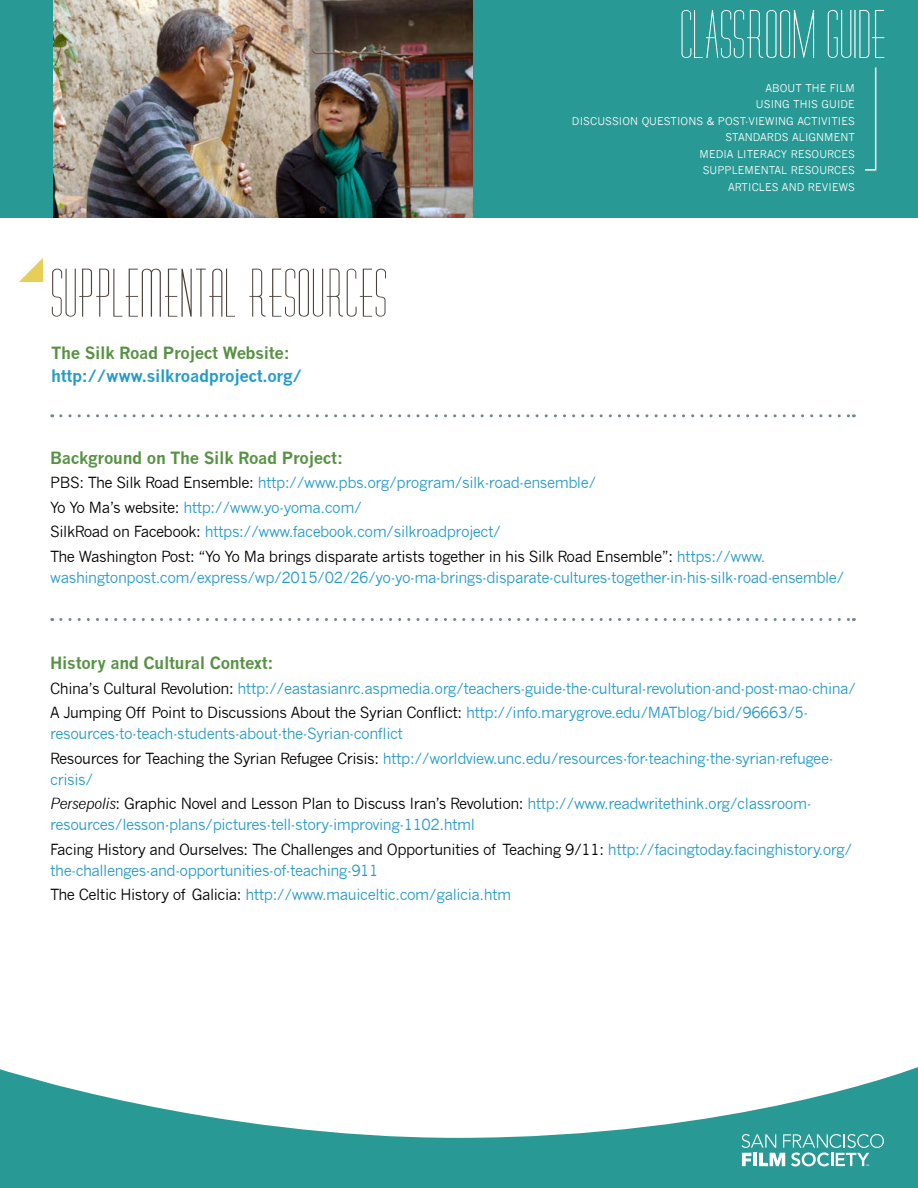
<style>
.page{position:relative;width:918px;height:1188px;background:#fff}
.page>*{position:absolute;margin:0;border:0;box-sizing:border-box;transform-origin:0 0}
.t1{font:60px "Diner";letter-spacing:.035em;color:#4d413b}
.t2{font:700 16.5px "News Gothic";letter-spacing:-.02em;color:#579243}
.t3{font:700 16.5px "News Gothic";letter-spacing:-.02em;color:#269bc6}
.t4{font:15px/24.5px "News Gothic";letter-spacing:-.03em;color:#269bc6}
.t5{font:15px/24.5px "News Gothic";letter-spacing:-.03em;color:#000}
.t6{font:10.5px/16.5px "News Gothic";letter-spacing:.01em;color:#fff;text-align:right}
.s1{color:#269bc6}
.s2{color:#000}
.s3{font-style:italic}
</style>
<div class="page">
<div style="left:0;top:0;width:918px;height:218px;background:#289995"></div>
<svg style="left:0;top:1067px;width:918px;height:121px;fill:#289995"></svg>
<svg style="left:61px;top:414px;width:793px;height:3px"></svg>
<svg style="left:61px;top:618px;width:793px;height:3px"></svg>
<svg style="left:19px;top:258px;width:24px;height:24px"></svg>
<svg style="left:865px;top:67px;width:12px;height:104px"></svg>
<img style="left:53px;top:0;width:419px;height:218px">
<svg style="left:682px;top:10px;width:202px;height:48px"></svg>
<svg style="left:742px;top:1134px;width:142px;height:32px"></svg>
<h1 class="t1" style="left:51px;top:261px;width:337px">SUPPLEMENTAL RESOURCES</h1>
<p class="t2" style="left:51px;top:343px;width:240px">The Silk Road Project Website:</p>
<p class="t3" style="left:51px;top:366px;width:252px">http://www.silkroadproject.org/</p>
<p class="t6" style="left:572px;top:80px;width:284px">ABOUT THE FILM<br>USING THIS GUIDE<br>DISCUSSION QUESTIONS &amp; POST-VIEWING ACTIVITIES<br>STANDARDS ALIGNMENT<br>MEDIA LITERACY RESOURCES<br>SUPPLEMENTAL RESOURCES<br>ARTICLES AND REVIEWS</p>
<p class="t2" style="left:50px;top:448px;width:294px">Background on The Silk Road Project:</p>
<p class="t5" style="left:50px;top:471px;width:717px">PBS: The Silk Road Ensemble: <span class="s1">http://www.pbs.org/program/silk-road-ensemble/<br></span>Yo Yo Ma’s website: <span class="s1">http://www.yo-yoma.com/<br></span>SilkRoad on Facebook: <span class="s1">https://www.facebook.com/silkroadproject/<br></span>The Washington Post: “Yo Yo Ma brings disparate artists together in his Silk Road Ensemble”: <span class="s1">https://www.</span></p>
<p class="t4" style="left:50px;top:565px;width:796px">washingtonpost.com/express/wp/2015/02/26/yo-yo-ma-brings-disparate-cultures-together-in-his-silk-road-ensemble/</p>
<p class="t2" style="left:50px;top:653px;width:225px">History and Cultural Context:</p>
<p class="t4" style="left:50px;top:676px;width:807px"><span class="s2">China’s Cultural Revolution:</span> http://eastasianrc.aspmedia.org/teachers-guide-the-cultural-revolution-and-post-mao-china/<br><span class="s2">A Jumping Off Point to Discussions About the Syrian Conflict:</span> http://info.marygrove.edu/MATblog/bid/96663/5-</p>
<p class="t4" style="left:50px;top:722px;width:785px">resources-to-teach-students-about-the-Syrian-conflict<br><span class="s2">Resources for Teaching the Syrian Refugee Crisis:</span> http://worldview.unc.edu/resources-for-teaching-the-syrian-refugee-</p>
<p class="t5" style="left:50px;top:767px;width:763px"><span class="s1">crisis/<br></span><span class="s3">Persepolis</span>: Graphic Novel and Lesson Plan to Discuss Iran’s Revolution: <span class="s1">http://www.readwritethink.org/classroom-</span></p>
<p class="t4" style="left:50px;top:813px;width:804px">resources/lesson-plans/pictures-tell-story-improving-1102.html<br><span class="s2">Facing History and Ourselves: The Challenges and Opportunities of Teaching 9/11:</span> http://facingtoday.facinghistory.org/</p>
<p class="t4" style="left:50px;top:858px;width:463px">the-challenges-and-opportunities-of-teaching-911<br><span class="s2">The Celtic History of Galicia:</span> http://www.mauiceltic.com/galicia.htm</p>
</div>
